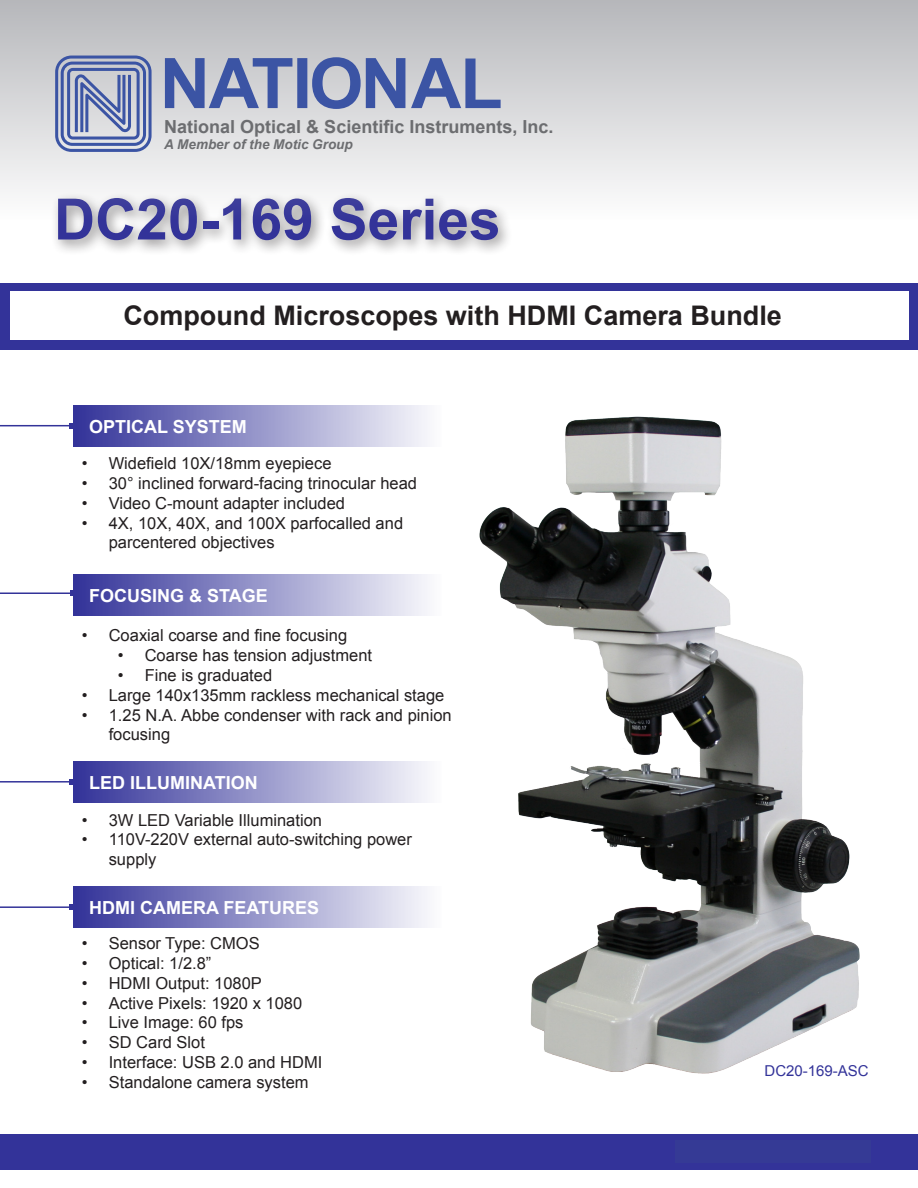
<style>
.page{position:relative;width:918px;height:1188px;background:#fff}
.page>*{position:absolute;margin:0;border:0;box-sizing:border-box;transform-origin:0 0}
.t1{font:700 57px "Arial";color:#339}
.t2{font:700 27px "Arial";color:#231f20}
.t3{font:700 18px "Arial";color:#fff}
.t4{font:700 18px "Arial";color:#6c6d70}
.t5{font:16.5px/19.8px "Arial";color:#231f20}
.t6{font:15px "Arial";color:#339}
.t7{font:italic 700 13.5px "Arial";color:#6c6d70}
</style>
<div class="page">
<div style="left:0;top:1134px;width:918px;height:35px;background:#339"></div>
<img style="left:479px;top:416px;width:381px;height:658px">
<div style="left:51px;top:191px;width:463px;height:65px;background:#231f20;opacity:.48"></div>
<div style="left:0;top:283px;width:918px;height:67px;background:#339"></div>
<div style="left:10px;top:291px;width:898px;height:49px;background:#fff"></div>
<hr style="left:0;top:425px;width:72px;height:1px;background:#339">
<svg style="left:69px;top:423px;width:5px;height:6px"></svg>
<div style="left:74px;top:405px;width:368px;height:41px;background:linear-gradient(to right,#323299,#fcfcfd)"></div>
<hr style="left:0;top:592px;width:73px;height:2px;background:#339">
<svg style="left:70px;top:590px;width:4px;height:6px"></svg>
<div style="left:74px;top:574px;width:368px;height:41px;background:linear-gradient(to right,#323299,#fcfcfd)"></div>
<hr style="left:0;top:781px;width:72px;height:2px;background:#339">
<svg style="left:69px;top:779px;width:5px;height:6px"></svg>
<div style="left:74px;top:761px;width:368px;height:41px;background:linear-gradient(to right,#323299,#fcfcfd)"></div>
<hr style="left:0;top:906px;width:72px;height:2px;background:#339">
<svg style="left:69px;top:904px;width:5px;height:6px"></svg>
<div style="left:74px;top:886px;width:368px;height:42px;background:linear-gradient(to right,#323299,#fcfcfd)"></div>
<svg style="left:0;top:0;width:918px;height:220px"></svg>
<svg style="left:55px;top:46px;width:446px;height:106px;background:#aeb5cb"></svg>
<p class="t4" style="left:164px;top:115px;width:391px">National Optical &amp; Scientific Instruments, Inc.</p>
<p class="t7" style="left:164px;top:136px;width:190px">A Member of the Motic Group</p>
<h1 class="t1" style="left:54px;top:181px;width:448px">DC20-169 Series</h1>
<h2 class="t2" style="left:123px;top:298px;width:660px">Compound Microscopes with HDMI Camera Bundle</h2>
<p class="t3" style="left:89px;top:414px;width:159px">OPTICAL SYSTEM</p>
<p class="t5" style="left:82px;top:454px;width:251px">• Widefield 10X/18mm eyepiece</p>
<p class="t5" style="left:82px;top:473px;width:337px">• 30° inclined forward-facing trinocular head</p>
<p class="t5" style="left:82px;top:493px;width:265px">• Video C-mount adapter included</p>
<p class="t5" style="left:109px;top:513px;width:296px;text-indent:-27px">• 4X, 10X, 40X, and 100X parfocalled and parcentered objectives</p>
<p class="t3" style="left:89px;top:583px;width:180px">FOCUSING &amp; STAGE</p>
<p class="t5" style="left:82px;top:626px;width:267px">• Coaxial coarse and fine focusing</p>
<p class="t5" style="left:118px;top:646px;width:256px">• Coarse has tension adjustment</p>
<p class="t5" style="left:118px;top:665px;width:156px">• Fine is graduated</p>
<p class="t5" style="left:82px;top:685px;width:364px">• Large 140x135mm rackless mechanical stage</p>
<p class="t5" style="left:109px;top:705px;width:345px;text-indent:-27px">• 1.25 N.A. Abbe condenser with rack and pinion focusing</p>
<p class="t3" style="left:89px;top:770px;width:170px">LED ILLUMINATION</p>
<p class="t5" style="left:82px;top:810px;width:242px">• 3W LED Variable Illumination</p>
<p class="t5" style="left:109px;top:830px;width:305px;text-indent:-27px">• 110V-220V external auto-switching power supply</p>
<p class="t3" style="left:89px;top:896px;width:231px">HDMI CAMERA FEATURES</p>
<p class="t5" style="left:82px;top:934px;width:180px">• Sensor Type: CMOS</p>
<p class="t5" style="left:82px;top:953px;width:131px">• Optical: 1/2.8”</p>
<p class="t5" style="left:82px;top:973px;width:182px">• HDMI Output: 1080P</p>
<p class="t5" style="left:82px;top:993px;width:222px">• Active Pixels: 1920 x 1080</p>
<p class="t5" style="left:82px;top:1013px;width:163px">• Live Image: 60 fps</p>
<p class="t5" style="left:82px;top:1033px;width:125px">• SD Card Slot</p>
<p class="t5" style="left:82px;top:1052px;width:242px">• Interface: USB 2.0 and HDMI</p>
<p class="t5" style="left:82px;top:1072px;width:228px">• Standalone camera system</p>
<p class="t6" style="left:765px;top:1061px;width:106px">DC20-169-ASC</p>
</div>
